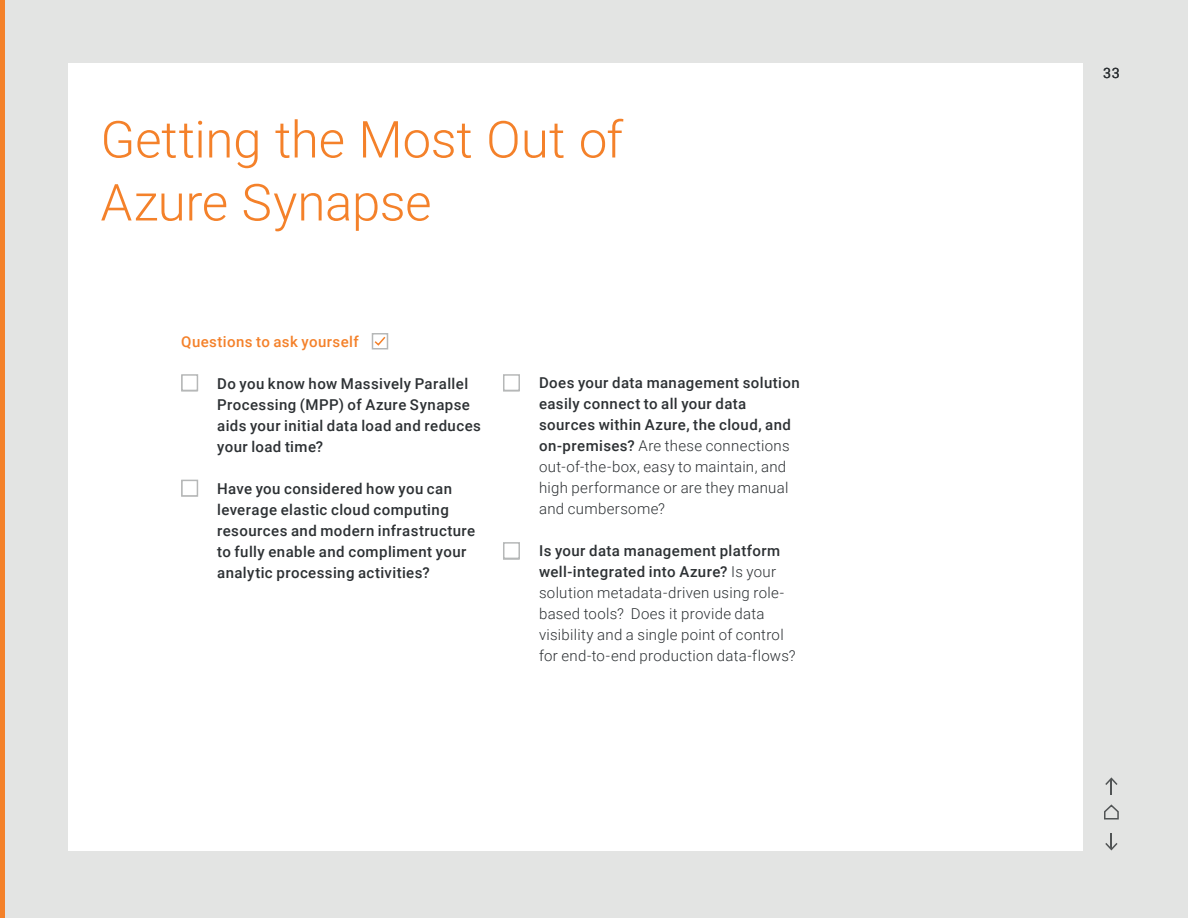
<style>
.page{position:relative;width:1188px;height:918px;background:#e3e4e3}
.page>*{position:absolute;margin:0;border:0;box-sizing:border-box;transform-origin:0 0}
.t1{font:300 51px/63px "Roboto";letter-spacing:-.005em;color:#f4812a}
.t2{font:500 15px/21px "Roboto";letter-spacing:.03em;color:#2d3134}
.t3{font:300 15px/21px "Roboto";letter-spacing:.02em;color:#2d3134}
.t4{font:500 15px "Roboto";letter-spacing:.025em;color:#f4812a}
.t5{font:14.25px "Roboto";color:#2d3134}
.s1{font-weight:300}
.s2{font-weight:500}
</style>
<div class="page">
<div style="left:68px;top:63px;width:1015px;height:787px;background:#fff"></div>
<div style="left:181px;top:375px;width:17px;height:17px;border:2px solid #b6b8b8"></div>
<div style="left:503px;top:375px;width:17px;height:17px;border:2px solid #b6b8b8"></div>
<div style="left:503px;top:543px;width:17px;height:17px;border:2px solid #b6b8b8"></div>
<div style="left:372px;top:333px;width:16px;height:17px;border:2px solid #b6b8b8"></div>
<svg style="left:373px;top:335px;width:14px;height:12px"></svg>
<div style="left:181px;top:374px;width:17px;height:17px;background:#fff;border:2px solid #b6b8b8"></div>
<div style="left:503px;top:374px;width:17px;height:17px;background:#fff;border:2px solid #b6b8b8"></div>
<div style="left:503px;top:542px;width:17px;height:17px;background:#fff;border:2px solid #b6b8b8"></div>
<div style="left:181px;top:480px;width:17px;height:17px;background:#fff;border:2px solid #b6b8b8"></div>
<svg style="left:1105px;top:777px;width:13px;height:18px"></svg>
<svg style="left:1104px;top:804px;width:15px;height:16px"></svg>
<svg style="left:1105px;top:833px;width:13px;height:18px"></svg>
<div style="left:0;top:0;width:5px;height:918px;background:#f4812a"></div>
<h1 class="t1" style="left:100px;top:106px;width:524px">Getting the Most Out of<br>Azure Synapse</h1>
<p class="t4" style="left:181px;top:331px;width:179px">Questions to ask yourself</p>
<p class="t2" style="left:217px;top:372px;width:265px">Do you know how Massively Parallel<br>Processing (MPP) of Azure Synapse aids your initial data load and reduces your load time?</p>
<p class="t2" style="left:217px;top:477px;width:260px">Have you considered how you can leverage elastic cloud computing resources and modern infrastructure to fully enable and compliment your analytic processing activities?</p>
<p class="t2" style="left:539px;top:372px;width:262px">Does your data management solution easily connect to all your data sources within Azure, the cloud, and on-premises? <span class="s1">Are these connections out-of-the-box, easy to maintain, and high performance or are they manual and cumbersome?</span></p>
<p class="t3" style="left:539px;top:540px;width:258px"><span class="s2">Is your data management platform well-integrated into Azure?</span> Is your solution metadata-driven using role&shy;based tools? Does it provide data visibility and a single point of control for end-to-end production data-flows?</p>
<p class="t5" style="left:1103px;top:63px;width:18px">33</p>
</div>
